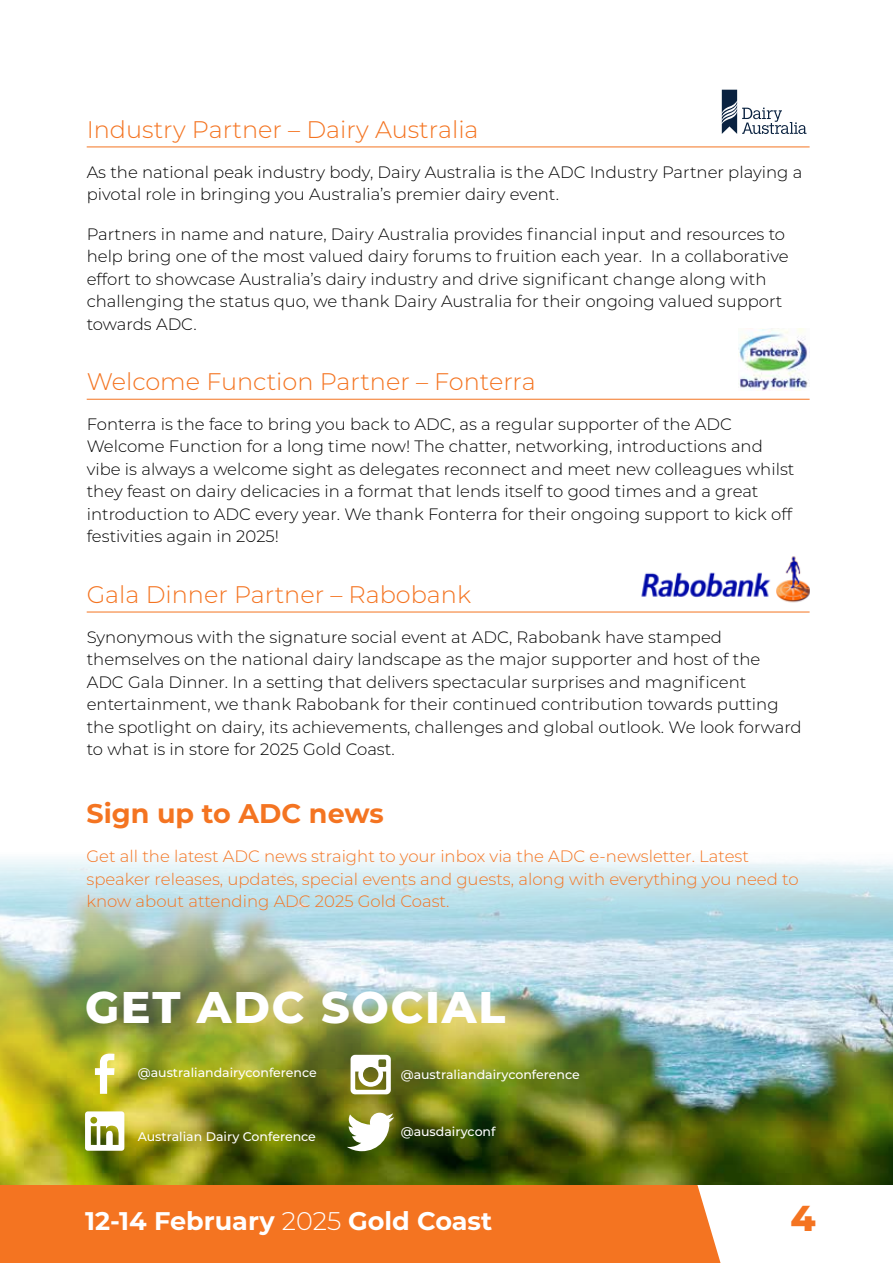
<style>
.page{position:relative;width:893px;height:1263px;background:#fff}
.page>*{position:absolute;margin:0;border:0;box-sizing:border-box;transform-origin:0 0}
.t1{font:800 44.25px "Montserrat";letter-spacing:.04em;color:#fff}
.t2{font:800 36px "Montserrat";color:#f47421}
.t3{font:700 27px "Montserrat";color:#f47421}
.t4{font:700 25.5px "Montserrat";color:#fff}
.t5{font:300 24px "Montserrat";color:#f47421}
.t6{font:300 16.5px/22.5px "Montserrat";color:#000}
.t7{font:300 16.5px/22.5px "Montserrat";color:#f47421}
.t8{font:500 12.6px "Montserrat";color:#fff}
.s1{font-weight:300}
</style>
<div class="page">
<div style="left:0;top:1185px;width:721px;height:78px;background:#f47421"></div>
<img style="left:0;top:859px;width:893px;height:325px">
<hr style="left:87px;top:147px;width:723px;height:1px;background:#f47421">
<hr style="left:87px;top:399px;width:723px;height:1px;background:#f47421">
<hr style="left:87px;top:612px;width:723px;height:1px;background:#f47421">
<svg style="left:95px;top:1053px;width:19px;height:41px"></svg>
<svg style="left:347px;top:1113px;width:47px;height:38px"></svg>
<svg style="left:350px;top:1055px;width:41px;height:39px"></svg>
<img style="left:738px;top:329px;width:71px;height:61px">
<img style="left:641px;top:556px;width:169px;height:47px">
<svg style="left:722px;top:90px;width:84px;height:44px"></svg>
<svg style="left:85px;top:1111px;width:39px;height:40px"></svg>
<h3 class="t5" style="left:87px;top:113px;width:393px">Industry Partner – Dairy Australia</h3>
<p class="t6" style="left:87px;top:160px;width:717px">As the national peak industry body, Dairy Australia is the ADC Industry Partner playing a pivotal role in bringing you Australia’s premier dairy event.</p>
<p class="t6" style="left:87px;top:222px;width:704px">Partners in name and nature, Dairy Australia provides financial input and resources to help bring one of the most valued dairy forums to fruition each year. In a collaborative effort to showcase Australia’s dairy industry and drive significant change along with challenging the status quo, we thank Dairy Australia for their ongoing valued support towards ADC.</p>
<h3 class="t5" style="left:87px;top:365px;width:451px">Welcome Function Partner – Fonterra</h3>
<p class="t6" style="left:87px;top:412px;width:709px">Fonterra is the face to bring you back to ADC, as a regular supporter of the ADC Welcome Function for a long time now! The chatter, networking, introductions and vibe is always a welcome sight as delegates reconnect and meet new colleagues whilst they feast on dairy delicacies in a format that lends itself to good times and a great introduction to ADC every year. We thank Fonterra for their ongoing support to kick off festivities again in 2025!</p>
<h3 class="t5" style="left:87px;top:578px;width:386px">Gala Dinner Partner – Rabobank</h3>
<p class="t6" style="left:87px;top:625px;width:716px">Synonymous with the signature social event at ADC, Rabobank have stamped themselves on the national dairy landscape as the major supporter and host of the<br>ADC Gala Dinner. In a setting that delivers spectacular surprises and magnificent entertainment, we thank Rabobank for their continued contribution towards putting the spotlight on dairy, its achievements, challenges and global outlook. We look forward to what is in store for 2025 Gold Coast.</p>
<h3 class="t3" style="left:86px;top:794px;width:299px">Sign up to ADC news</h3>
<p class="t7" style="left:86px;top:845px;width:714px">Get all the latest ADC news straight to your inbox via the ADC e-newsletter. Latest speaker releases, updates, special events and guests, along with everything you need to know about attending ADC 2025 Gold Coast.</p>
<h1 class="t1" style="left:85px;top:975px;width:422px">GET ADC SOCIAL</h1>
<p class="t8" style="left:138px;top:1064px;width:181px">@australiandairyconference</p>
<p class="t8" style="left:138px;top:1128px;width:180px">Australian Dairy Conference</p>
<p class="t8" style="left:401px;top:1065px;width:181px">@australiandairyconference</p>
<p class="t8" style="left:401px;top:1122px;width:96px">@ausdairyconf</p>
<h3 class="t4" style="left:85px;top:1202px;width:409px">12-14 February <span class="s1">2025</span> Gold Coast</h3>
<h2 class="t2" style="left:790px;top:1192px;width:27px">4</h2>
</div>
